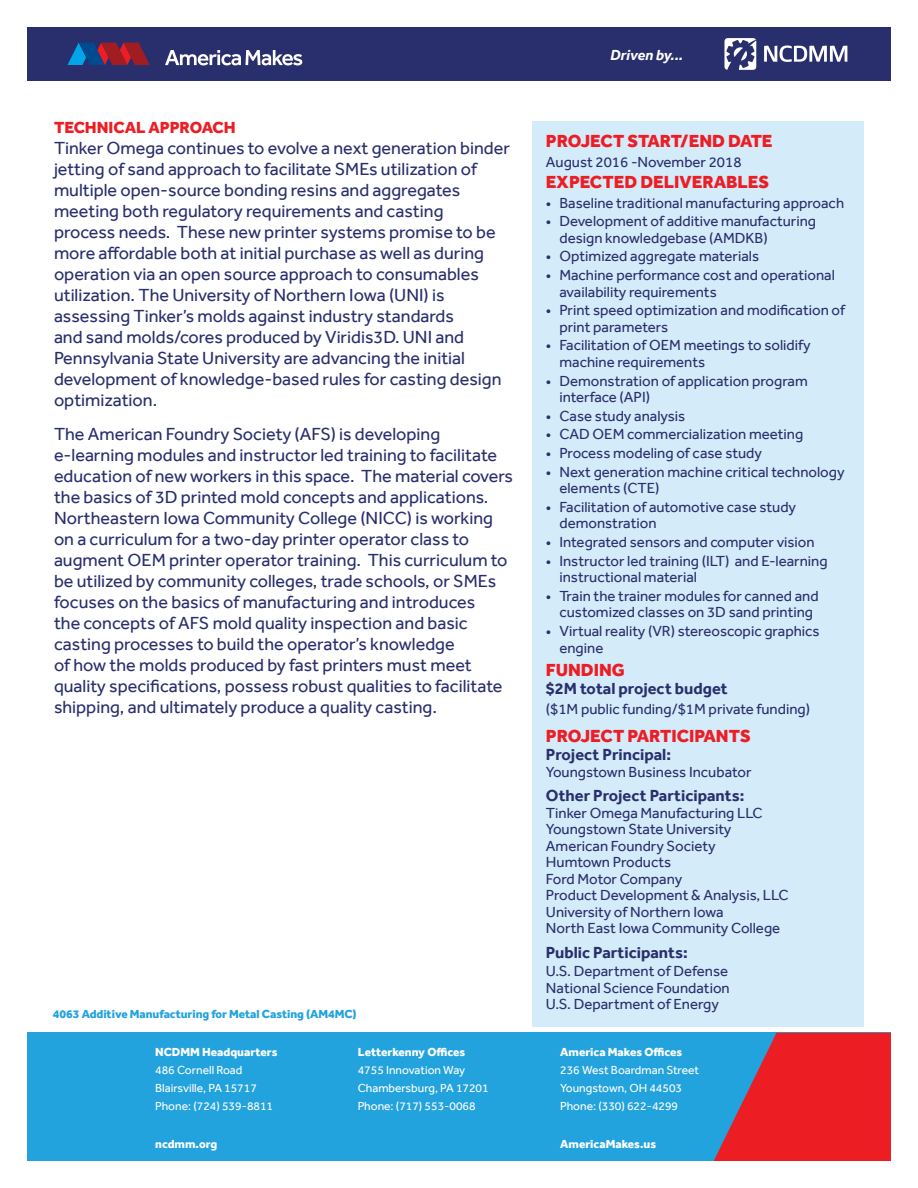
<style>
.page{position:relative;width:918px;height:1188px;background:#fff}
.page>*{position:absolute;margin:0;border:0;box-sizing:border-box;transform-origin:0 0}
.t1{font:18px/21px "Effra";color:#292f6c}
.t2{font:800 18px "Effra";color:#ed1d24}
.t3{font:700 16.5px "Effra";color:#292f6c}
.t4{font:800 16.5px "Effra";color:#ed1d24}
.t5{font:15px/16.5px "Effra";color:#292f6c}
.t6{font:italic 700 15px "Effra";color:#fff}
.t7{font:12px/18px "Effra";color:#fff}
.t8{font:800 12px "Effra";color:#fff}
.t9{font:800 12px "Effra";letter-spacing:-.005em;color:#23a3dd}
</style>
<div class="page">
<div style="left:27px;top:27px;width:864px;height:54px;background:#292f6c"></div>
<div style="left:27px;top:1033px;width:864px;height:128px;background:#23a3dd"></div>
<svg style="left:714px;top:1033px;width:177px;height:128px"></svg>
<svg style="left:67px;top:43px;width:83px;height:22px"></svg>
<svg style="left:165px;top:50px;width:137px;height:15px"></svg>
<svg style="left:764px;top:45px;width:83px;height:17px"></svg>
<svg style="left:724px;top:38px;width:32px;height:32px"></svg>
<div style="left:532px;top:122px;width:332px;height:905px;background:#d4ebfa"></div>
<p class="t4" style="left:54px;top:117px;width:183px">TECHNICAL APPROACH</p>
<p class="t1" style="left:54px;top:137px;width:457px">Tinker Omega continues to evolve a next generation binder jetting of sand approach to facilitate SMEs utilization of multiple open-source bonding resins and aggregates meeting both regulatory requirements and casting<br>process needs. These new printer systems promise to be more affordable both at initial purchase as well as during operation via an open source approach to consumables utilization. The University of Northern Iowa (UNI) is assessing Tinker’s molds against industry standards<br>and sand molds/cores produced by Viridis3D. UNI and Pennsylvania State University are advancing the initial development of knowledge-based rules for casting design optimization.</p>
<p class="t1" style="left:54px;top:423px;width:461px">The American Foundry Society (AFS) is developing e-learning modules and instructor led training to facilitate education of new workers in this space. The material covers the basics of 3D printed mold concepts and applications.<br>Northeastern Iowa Community College (NICC) is working on a curriculum for a two-day printer operator class to augment OEM printer operator training. This curriculum to be utilized by community colleges, trade schools, or SMEs focuses on the basics of manufacturing and introduces<br>the concepts of AFS mold quality inspection and basic casting processes to build the operator’s knowledge<br>of how the molds produced by fast printers must meet quality specifications, possess robust qualities to facilitate shipping, and ultimately produce a quality casting.</p>
<p class="t9" style="left:53px;top:1007px;width:305px">4063 Additive Manufacturing for Metal Casting (AM4MC)</p>
<p class="t8" style="left:155px;top:1045px;width:124px">NCDMM Headquarters</p>
<p class="t7" style="left:155px;top:1061px;width:119px">486 Cornell Road<br>Blairsville, PA 15717<br>Phone: (724) 539-8811</p>
<p class="t8" style="left:155px;top:1137px;width:64px">ncdmm.org</p>
<p class="t8" style="left:358px;top:1045px;width:109px">Letterkenny Offices</p>
<p class="t7" style="left:358px;top:1061px;width:132px">4755 Innovation Way<br>Chambersburg, PA 17201<br>Phone: (717) 553-0068</p>
<p class="t6" style="left:610px;top:46px;width:74px">Driven by...</p>
<p class="t2" style="left:546px;top:130px;width:228px">PROJECT START/END DATE</p>
<p class="t5" style="left:546px;top:153px;width:197px">August 2016 -November 2018</p>
<p class="t2" style="left:546px;top:171px;width:225px">EXPECTED DELIVERABLES</p>
<p class="t5" style="left:546px;top:194px;width:300px">• Baseline traditional manufacturing approach</p>
<p class="t5" style="left:559px;top:213px;width:258px;text-indent:-14px">• Development of additive manufacturing design knowledgebase (AMDKB)</p>
<p class="t5" style="left:546px;top:248px;width:215px">• Optimized aggregate materials</p>
<p class="t5" style="left:559px;top:267px;width:277px;text-indent:-14px">• Machine performance cost and operational availability requirements</p>
<p class="t5" style="left:559px;top:302px;width:287px;text-indent:-14px">• Print speed optimization and modification of print parameters</p>
<p class="t5" style="left:559px;top:337px;width:253px;text-indent:-14px">• Facilitation of OEM meetings to solidify machine requirements</p>
<p class="t5" style="left:559px;top:372px;width:250px;text-indent:-14px">• Demonstration of application program interface (API)</p>
<p class="t5" style="left:546px;top:407px;width:141px">• Case study analysis</p>
<p class="t5" style="left:546px;top:426px;width:259px">• CAD OEM commercialization meeting</p>
<p class="t5" style="left:546px;top:445px;width:218px">• Process modeling of case study</p>
<p class="t5" style="left:559px;top:463px;width:287px;text-indent:-14px">• Next generation machine critical technology elements (CTE)</p>
<p class="t5" style="left:559px;top:498px;width:238px;text-indent:-14px">• Facilitation of automotive case study demonstration</p>
<p class="t5" style="left:546px;top:534px;width:270px">• Integrated sensors and computer vision</p>
<p class="t5" style="left:559px;top:552px;width:270px;text-indent:-14px">• Instructor led training (ILT) and E-learning instructional material</p>
<p class="t5" style="left:546px;top:587px;width:274px;text-align:center">• Train the trainer modules for canned and customized classes on 3D sand printing</p>
<p class="t5" style="left:559px;top:623px;width:262px;text-indent:-14px">• Virtual reality (VR) stereoscopic graphics engine</p>
<p class="t2" style="left:546px;top:660px;width:80px">FUNDING</p>
<p class="t3" style="left:546px;top:679px;width:183px">$2M total project budget</p>
<p class="t5" style="left:546px;top:700px;width:266px">($1M public funding/$1M private funding)</p>
<p class="t2" style="left:546px;top:725px;width:206px">PROJECT PARTICIPANTS</p>
<p class="t3" style="left:546px;top:745px;width:127px">Project Principal:</p>
<p class="t5" style="left:546px;top:763px;width:207px">Youngstown Business Incubator</p>
<p class="t3" style="left:546px;top:786px;width:200px">Other Project Participants:</p>
<p class="t5" style="left:546px;top:804px;width:244px">Tinker Omega Manufacturing LLC<br>Youngstown State University<br>American Foundry Society<br>Humtown Products<br>Ford Motor Company<br>Product Development &amp; Analysis, LLC<br>University of Northern Iowa<br>North East Iowa Community College</p>
<p class="t3" style="left:546px;top:943px;width:143px">Public Participants:</p>
<p class="t5" style="left:546px;top:963px;width:185px;text-align:justify">U.S. Department of Defense National Science Foundation U.S. Department of Energy</p>
<p class="t8" style="left:560px;top:1045px;width:124px">America Makes Offices</p>
<p class="t7" style="left:560px;top:1061px;width:140px">236 West Boardman Street<br>Youngstown, OH 44503<br>Phone: (330) 622-4299</p>
<p class="t8" style="left:560px;top:1137px;width:98px">AmericaMakes.us</p>
</div>
